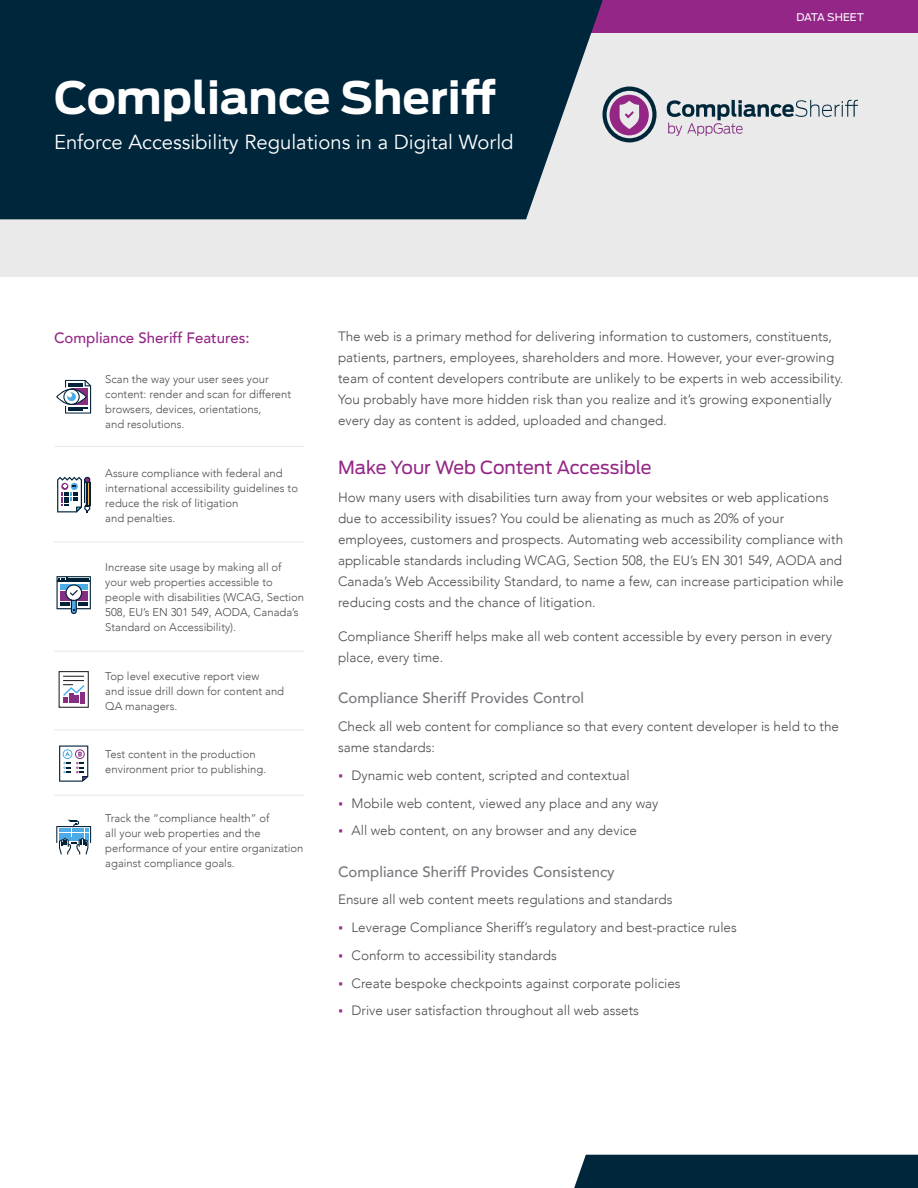
<style>
.page{position:relative;width:918px;height:1188px;background:#fff}
.page>*{position:absolute;margin:0;border:0;box-sizing:border-box;transform-origin:0 0}
.Doc_Header__White{font:700 44.4px "Antenna";color:#fff}
.Doc_Subhead__Pink{font:20.25px "Avenir";color:#fff}
.Subhead_1_Pink{font:18px "Antenna";color:#942786}
.Subhead_2_Purple{font:500 15px "Avenir";color:#77787d}
.Subhead_2_Purple-2{font:500 15px "Avenir";color:#942786}
.Body_copy{font:300 13.5px/21px "Avenir";color:#4b4c4d}
.Body_copy_before_bul{font:300 13.5px/21px "Avenir";color:#4b4c4d}
.Callout_Copy{font:300 11.25px/15px "Avenir";color:#4b4c4d}
.Doc_Title_Header{font:10.5px "Antenna";color:#fff}
.s1{font-family:"Antenna";font-weight:700;color:#942786}
</style>
<div class="page">
<div style="left:0;top:32px;width:918px;height:244px;background:#eaeaea"></div>
<div style="left:574px;top:1155px;width:344px;height:33px;background:#00263b"></div>
<div style="left:0;top:0;width:918px;height:33px;background:#942687"></div>
<hr style="left:54px;top:446px;width:250px;height:1px;background:#eaebeb">
<hr style="left:54px;top:542px;width:250px;height:1px;background:#eaebeb">
<hr style="left:54px;top:651px;width:250px;height:1px;background:#eaebeb">
<hr style="left:54px;top:729px;width:250px;height:1px;background:#eaebeb">
<hr style="left:54px;top:795px;width:250px;height:1px;background:#eaebeb">
<svg style="left:57px;top:576px;width:34px;height:38px"></svg>
<svg style="left:56px;top:820px;width:35px;height:34px"></svg>
<svg style="left:56px;top:380px;width:35px;height:34px"></svg>
<svg style="left:57px;top:477px;width:33px;height:35px"></svg>
<svg style="left:59px;top:746px;width:29px;height:36px"></svg>
<div style="left:59px;top:671px;width:30px;height:37px;border:1px solid #231f20"></div>
<svg style="left:63px;top:676px;width:22px;height:27px"></svg>
<div style="left:0;top:0;width:603px;height:219px;background:#00263b"></div>
<svg style="left:602px;top:87px;width:55px;height:55px"></svg>
<svg style="left:667px;top:100px;width:191px;height:36px"></svg>
<p class="Doc_Header__White" style="left:54px;top:72px;width:444px">Compliance Sheriff</p>
<p class="Doc_Subhead__Pink" style="left:54px;top:130px;width:461px">Enforce Accessibility Regulations in a Digital World</p>
<p class="Doc_Title_Header" style="left:797px;top:11px;width:69px">DATA SHEET</p>
<p class="Subhead_2_Purple-2" style="left:54px;top:325px;width:197px">Compliance Sheriff Features:</p>
<p class="Callout_Copy" style="left:105px;top:372px;width:187px">Scan the way your user sees your content: render and scan for different browsers, devices, orientations,<br>and resolutions.</p>
<p class="Callout_Copy" style="left:105px;top:466px;width:194px">Assure compliance with federal and international accessibility guidelines to reduce the risk of litigation<br>and penalties.</p>
<p class="Callout_Copy" style="left:105px;top:559px;width:200px">Increase site usage by making all of your web properties accessible to people with disabilities (WCAG, Section 508, EU’s EN 301 549, AODA, Canada’s Standard on Accessibility).</p>
<p class="Callout_Copy" style="left:105px;top:668px;width:180px">Top level executive report view<br>and issue drill down for content and<br>QA managers.</p>
<p class="Callout_Copy" style="left:105px;top:747px;width:162px">Test content in the production environment prior to publishing.</p>
<p class="Callout_Copy" style="left:105px;top:811px;width:200px">Track the “compliance health” of<br>all your web properties and the performance of your entire organization against compliance goals.</p>
<p class="Body_copy" style="left:338px;top:326px;width:507px">The web is a primary method for delivering information to customers, constituents, patients, partners, employees, shareholders and more. However, your ever-growing team of content developers contribute are unlikely to be experts in web accessibility.<br>You probably have more hidden risk than you realize and it’s growing exponentially every day as content is added, uploaded and changed.</p>
<p class="Subhead_1_Pink" style="left:338px;top:457px;width:315px">Make Your Web Content Accessible</p>
<p class="Body_copy" style="left:338px;top:486px;width:507px">How many users with disabilities turn away from your websites or web applications due to accessibility issues? You could be alienating as much as 20% of your employees, customers and prospects. Automating web accessibility compliance with applicable standards including WCAG, Section 508, the EU’s EN 301 549, AODA and Canada’s Web Accessibility Standard, to name a few, can increase participation while reducing costs and the chance of litigation.</p>
<p class="Body_copy" style="left:338px;top:626px;width:495px">Compliance Sheriff helps make all web content accessible by every person in every place, every time.</p>
<p class="Subhead_2_Purple" style="left:338px;top:685px;width:248px">Compliance Sheriff Provides Control</p>
<p class="Body_copy_before_bul" style="left:338px;top:716px;width:503px">Check all web content for compliance so that every content developer is held to the same standards:</p>
<p class="Body_copy" style="left:338px;top:765px;width:293px"><span class="s1">•</span> Dynamic web content, scripted and contextual</p>
<p class="Body_copy" style="left:338px;top:792px;width:322px"><span class="s1">•</span> Mobile web content, viewed any place and any way</p>
<p class="Body_copy" style="left:338px;top:820px;width:300px"><span class="s1">•</span> All web content, on any browser and any device</p>
<p class="Subhead_2_Purple" style="left:338px;top:858px;width:278px">Compliance Sheriff Provides Consistency</p>
<p class="Body_copy_before_bul" style="left:338px;top:889px;width:336px">Ensure all web content meets regulations and standards</p>
<p class="Body_copy" style="left:338px;top:917px;width:400px"><span class="s1">•</span> Leverage Compliance Sheriff’s regulatory and best-practice rules</p>
<p class="Body_copy" style="left:338px;top:945px;width:220px"><span class="s1">•</span> Conform to accessibility standards</p>
<p class="Body_copy" style="left:338px;top:972px;width:344px"><span class="s1">•</span> Create bespoke checkpoints against corporate policies</p>
<p class="Body_copy" style="left:338px;top:1000px;width:302px"><span class="s1">•</span> Drive user satisfaction throughout all web assets</p>
</div>
